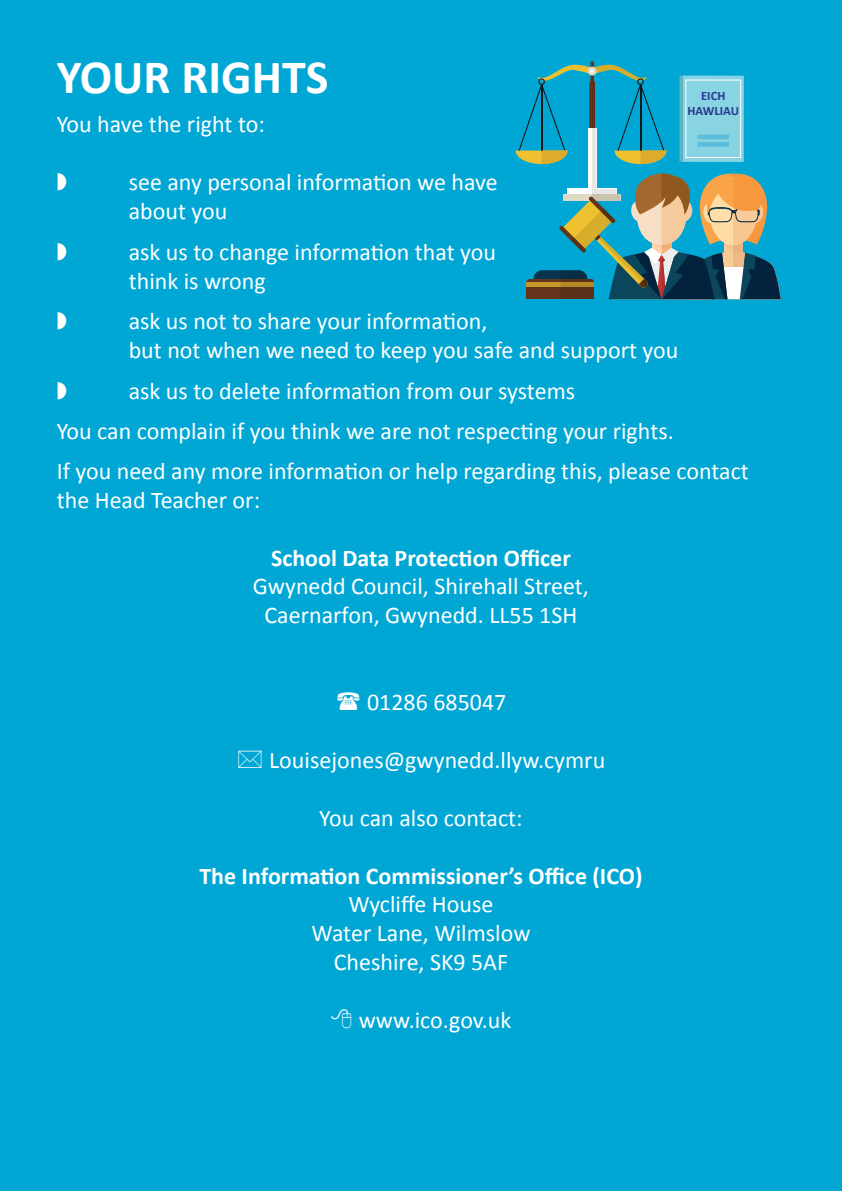
<style>
.page{position:relative;width:842px;height:1191px;background:#fff}
.page>*{position:absolute;margin:0;border:0;box-sizing:border-box;transform-origin:0 0}
.t1{font:700 48px "Calibri";color:#fff}
.t2{font:24px/28.8px "Calibri";color:#fff}
.t3{font:700 24px "Calibri";color:#fff}
.t4{font:700 12.8px/15.4px "Calibri";color:#283890;text-align:center}
</style>
<div class="page">
<div style="left:0;top:0;width:842px;height:1190px;background:#00a7d5"></div>
<svg style="left:516px;top:61px;width:265px;height:238px"></svg>
<h1 class="t1" style="left:57px;top:57px;width:273px">YOUR RIGHTS</h1>
<p class="t2" style="left:57px;top:112px;width:210px">You have the right to:</p>
<p class="t2" style="left:129px;top:170px;width:371px">see any personal information we have about you</p>
<p class="t2" style="left:129px;top:239px;width:369px">ask us to change information that you think is wrong</p>
<p class="t2" style="left:129px;top:309px;width:551px">ask us not to share your information,<br>but not when we need to keep you safe and support you</p>
<p class="t2" style="left:57px;top:373px;width:694px;line-height:40.2px;text-indent:72px">ask us to delete information from our systems<br>You can complain if you think we are not respecting your rights.<br>If you need any more information or help regarding this, please contact</p>
<p class="t2" style="left:57px;top:487px;width:205px">the Head Teacher or:</p>
<p class="t4" style="left:687px;top:88px;width:53px">EICH<br>HAWLIAU</p>
<p class="t3" style="left:271px;top:547px;width:301px">School Data Protection Officer</p>
<p class="t2" style="left:253px;top:574px;width:338px;text-align:center">Gwynedd Council, Shirehall Street,<br>Caernarfon, Gwynedd. LL55 1SH</p>
<p class="t2" style="left:367px;top:690px;width:141px">01286 685047</p>
<p class="t2" style="left:269px;top:748px;width:337px">Louisejones@gwynedd.llyw.cymru</p>
<p class="t2" style="left:319px;top:805px;width:205px">You can also contact:</p>
<p class="t3" style="left:199px;top:865px;width:445px">The Information Commissioner’s Office (ICO)</p>
<p class="t2" style="left:311px;top:892px;width:221px;text-align:center">Wycliffe House<br>Water Lane, Wilmslow<br>Cheshire, SK9 5AF</p>
<p class="t2" style="left:359px;top:1007px;width:154px">www.ico.gov.uk</p>
</div>
